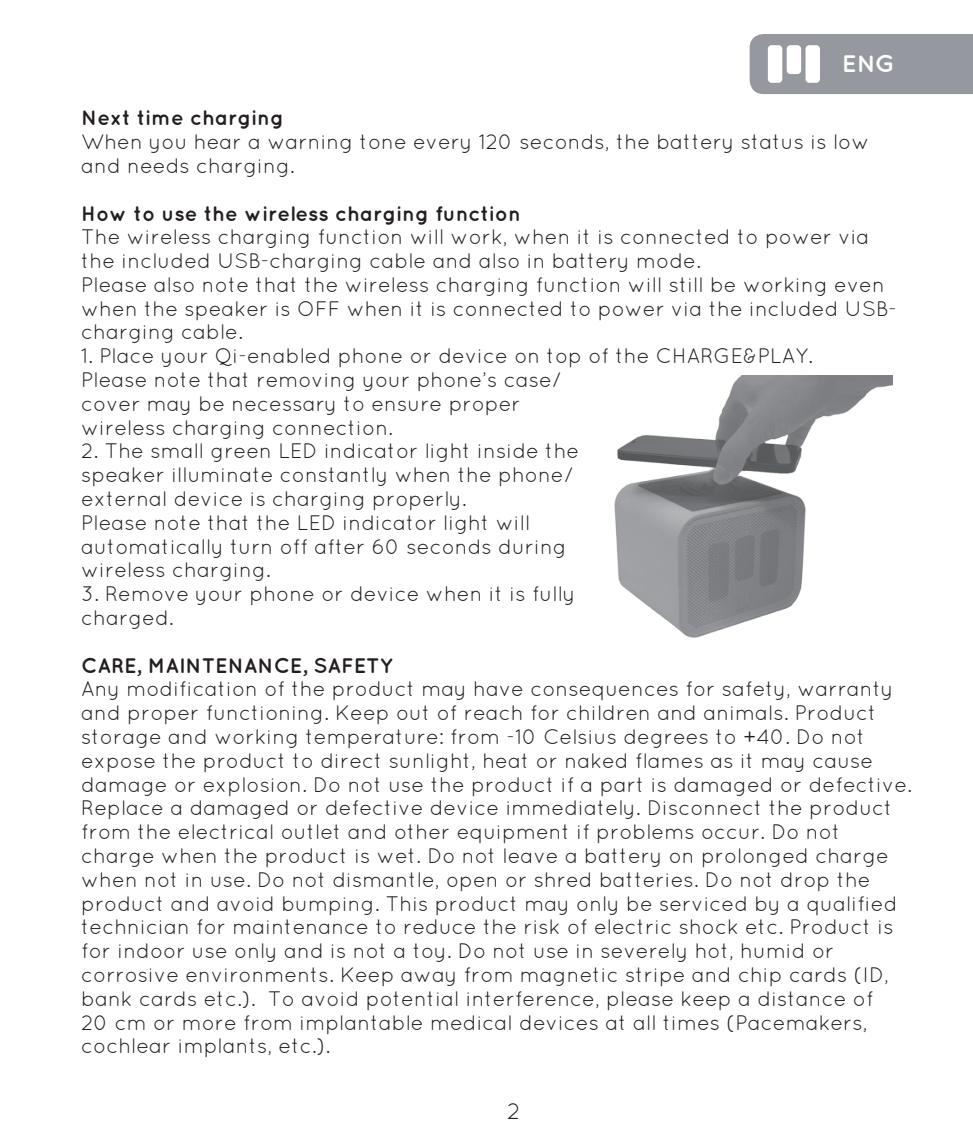
<style>
.page{position:relative;width:973px;height:1141px;background:#fff}
.page>*{position:absolute;margin:0;border:0;box-sizing:border-box;transform-origin:0 0}
.t1{font:700 23.8px "Quicksand";color:#fff;scale:1.05 1}
.t2{font:22.4px "Quicksand";color:#231f20}
.t3{font:21px/23.8px "Quicksand";color:#231f20}
.t4{font:700 21px "Quicksand";color:#231f20}
</style>
<div class="page">
<div style="left:749px;top:34px;width:223px;height:60px;background:#95999f"></div>
<div style="left:786px;top:45px;width:15px;height:29px;background:#fff;border-radius:4px"></div>
<div style="left:805px;top:45px;width:14px;height:38px;background:#fff;border-radius:4px"></div>
<div style="left:767px;top:45px;width:15px;height:38px;background:#fff;border-radius:4px"></div>
<img style="left:614px;top:376px;width:278px;height:262px">
<p class="t1" style="left:841px;top:50px;width:52px">ENG</p>
<p class="t4" style="left:81px;top:105px;width:204px">Next time charging</p>
<p class="t3" style="left:81px;top:130px;width:789px">When you hear a warning tone every 120 seconds, the battery status is low and needs charging.</p>
<p class="t4" style="left:81px;top:201px;width:441px">How to use the wireless charging function</p>
<p class="t3" style="left:81px;top:225px;width:817px">The wireless charging function will work, when it is connected to power via the included USB-charging cable and also in battery mode.<br>Please also note that the wireless charging function will still be working even when the speaker is OFF when it is connected to power via the included USB&shy;charging cable.</p>
<p class="t3" style="left:81px;top:344px;width:733px">1. Place your Qi-enabled phone or device on top of the CHARGE&amp;PLAY.<br>Please note that removing your phone’s case/<br>cover may be necessary to ensure proper<br>wireless charging connection.</p>
<p class="t3" style="left:81px;top:439px;width:499px">2. The small green LED indicator light inside the speaker illuminate constantly when the phone/ external device is charging properly.<br>Please note that the LED indicator light will automatically turn off after 60 seconds during wireless charging.</p>
<p class="t3" style="left:81px;top:582px;width:495px">3. Remove your phone or device when it is fully charged.</p>
<p class="t4" style="left:81px;top:653px;width:313px">CARE, MAINTENANCE, SAFETY</p>
<p class="t3" style="left:81px;top:677px;width:832px">Any modification of the product may have consequences for safety, warranty and proper functioning. Keep out of reach for children and animals. Product storage and working temperature: from -10 Celsius degrees to +40. Do not expose the product to direct sunlight, heat or naked flames as it may cause damage or explosion. Do not use the product if a part is damaged or defective.<br>Replace a damaged or defective device immediately. Disconnect the product from the electrical outlet and other equipment if problems occur. Do not charge when the product is wet. Do not leave a battery on prolonged charge when not in use. Do not dismantle, open or shred batteries. Do not drop the product and avoid bumping. This product may only be serviced by a qualified technician for maintenance to reduce the risk of electric shock etc. Product is for indoor use only and is not a toy. Do not use in severely hot, humid or corrosive environments. Keep away from magnetic stripe and chip cards (ID, bank cards etc.). To avoid potential interference, please keep a distance of<br>20 cm or more from implantable medical devices at all times (Pacemakers, cochlear implants, etc.).</p>
<p class="t2" style="left:507px;top:1098px;width:15px">2</p>
</div>
